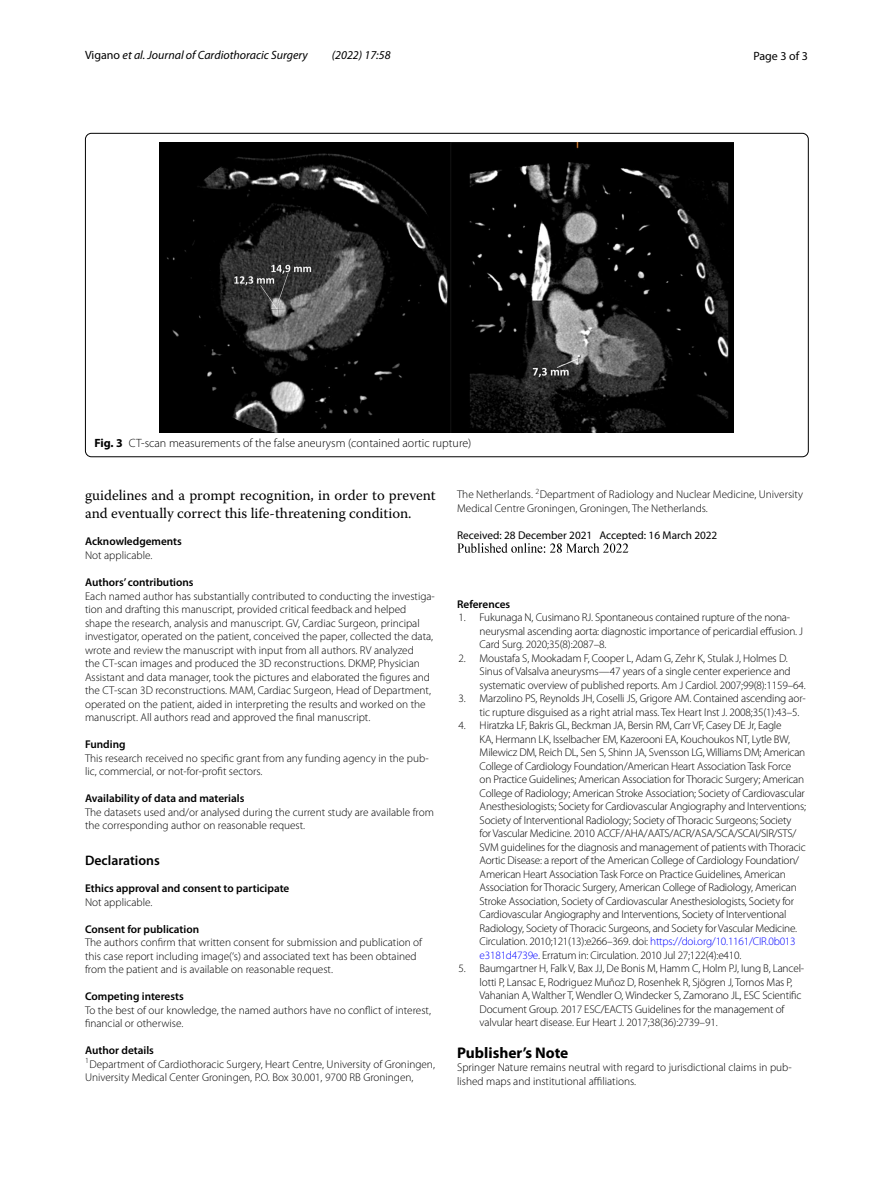
<style>
.page{position:relative;width:893px;height:1187px;background:#fff}
.page>*{position:absolute;margin:0;border:0;box-sizing:border-box;transform-origin:0 0}
.t1{font:700 15.45px "Myriad Pro";color:#000}
.t2{font:14.7px/18px "Warnock Pro";color:#000}
.t3{font:600 13.8px "Myriad Pro";color:#000}
.t4{font:300 12px "Myriad Pro";color:#000}
.t5{font:italic 12px "Myriad Pro";color:#000}
.t6{font:12px "Myriad Pro";color:#000}
.t7{font:300 11.25px/13.5px "Myriad Pro";letter-spacing:-.015em;color:#000}
.t8{font:600 11.25px "Myriad Pro";color:#000}
.t9{font:11.25px "Myriad Pro";color:#000}
.s1{font-style:normal}
.s2{font-weight:700}
.s3{font-weight:600}
.s4{color:#00f}
</style>
<div class="page">
<img style="left:457px;top:543px;width:172px;height:10px">
<img style="left:160px;top:142px;width:574px;height:290px">
<p class="t5" style="left:85px;top:48px;width:224px"><span class="s1">Vigano</span> et al. Journal of Cardiothoracic Surgery</p>
<p class="t5" style="left:332px;top:48px;width:60px">(2022) 17:58</p>
<p class="t6" style="left:753px;top:48px;width:56px">Page 3 of 3</p>
<p class="t4" style="left:94px;top:437px;width:378px"><span class="s2">Fig. 3</span> CT-scan measurements of the false aneurysm (contained aortic rupture)</p>
<h2 class="t2" style="left:85px;top:486px;width:352px">guidelines and a prompt recognition, in order to prevent and eventually correct this life-threatening condition.</h2>
<p class="t8" style="left:85px;top:534px;width:98px">Acknowledgements</p>
<p class="t7" style="left:85px;top:548px;width:69px">Not applicable.</p>
<p class="t8" style="left:85px;top:575px;width:110px">Authors’ contributions</p>
<p class="t7" style="left:85px;top:589px;width:351px">Each named author has substantially contributed to conducting the investiga&shy;tion and drafting this manuscript, provided critical feedback and helped shape the research, analysis and manuscript. GV, Cardiac Surgeon, principal investigator, operated on the patient, conceived the paper, collected the data, wrote and review the manuscript with input from all authors. RV analyzed<br>the CT-scan images and produced the 3D reconstructions. DKMP, Physician Assistant and data manager, took the pictures and elaborated the figures and the CT-scan 3D reconstructions. MAM, Cardiac Surgeon, Head of Department, operated on the patient, aided in interpreting the results and worked on the manuscript. All authors read and approved the final manuscript.</p>
<p class="t8" style="left:85px;top:737px;width:42px">Funding</p>
<p class="t7" style="left:85px;top:751px;width:345px">This research received no specific grant from any funding agency in the pub&shy;lic, commercial, or not-for-profit sectors.</p>
<p class="t8" style="left:85px;top:791px;width:161px">Availability of data and materials</p>
<p class="t7" style="left:85px;top:805px;width:350px">The datasets used and/or analysed during the current study are available from the corresponding author on reasonable request.</p>
<p class="t3" style="left:85px;top:851px;width:76px">Declarations</p>
<p class="t8" style="left:85px;top:881px;width:206px">Ethics approval and consent to participate</p>
<p class="t7" style="left:85px;top:895px;width:69px">Not applicable.</p>
<p class="t8" style="left:85px;top:921px;width:116px">Consent for publication</p>
<p class="t7" style="left:85px;top:935px;width:339px">The authors confirm that written consent for submission and publication of this case report including image(‘s) and associated text has been obtained from the patient and is available on reasonable request.</p>
<p class="t8" style="left:85px;top:989px;width:100px">Competing interests</p>
<p class="t7" style="left:85px;top:1003px;width:347px">To the best of our knowledge, the named authors have no conflict of interest, financial or otherwise.</p>
<p class="t7" style="left:85px;top:1043px;width:351px"><span class="s3">Author details<br></span><sup>1</sup>Department of Cardiothoracic Surgery, Heart Centre, University of Groningen,<br>University Medical Center Groningen, P.O. Box 30.001, 9700 RB Groningen,</p>
<p class="t7" style="left:457px;top:487px;width:347px">The Netherlands. <sup>2</sup>Department of Radiology and Nuclear Medicine, University<br>Medical Centre Groningen, Groningen, The Netherlands.</p>
<p class="t9" style="left:457px;top:528px;width:262px">Received: 28 December 2021 Accepted: 16 March 2022</p>
<p class="t8" style="left:457px;top:596px;width:55px">References</p>
<p class="t7" style="left:480px;top:610px;width:325px;text-indent:-21px">1. Fukunaga N, Cusimano RJ. Spontaneous contained rupture of the nona&shy;neurysmal ascending aorta: diagnostic importance of pericardial effusion. J<br>Card Surg. 2020;35(8):2087–8.</p>
<p class="t7" style="left:480px;top:651px;width:328px;text-indent:-21px">2. Moustafa S, Mookadam F, Cooper L, Adam G, Zehr K, Stulak J, Holmes D.<br>Sinus of Valsalva aneurysms—47 years of a single center experience and systematic overview of published reports. Am J Cardiol. 2007;99(8):1159–64.</p>
<p class="t7" style="left:480px;top:691px;width:328px;text-indent:-21px">3. Marzolino PS, Reynolds JH, Coselli JS, Grigore AM. Contained ascending aor&shy;tic rupture disguised as a right atrial mass. Tex Heart Inst J. 2008;35(1):43–5.</p>
<p class="t7" style="left:480px;top:718px;width:328px;text-indent:-21px">4. Hiratzka LF, Bakris GL, Beckman JA, Bersin RM, Carr VF, Casey DE Jr, Eagle<br>KA, Hermann LK, Isselbacher EM, Kazerooni EA, Kouchoukos NT, Lytle BW, Milewicz DM, Reich DL, Sen S, Shinn JA, Svensson LG, Williams DM; American College of Cardiology Foundation/American Heart Association Task Force<br>on Practice Guidelines; American Association for Thoracic Surgery; American College of Radiology; American Stroke Association; Society of Cardiovascular Anesthesiologists; Society for Cardiovascular Angiography and Interventions; Society of Interventional Radiology; Society of Thoracic Surgeons; Society<br>for Vascular Medicine. 2010 ACCF/AHA/AATS/ACR/ASA/SCA/SCAI/SIR/STS/ SVM guidelines for the diagnosis and management of patients with Thoracic Aortic Disease: a report of the American College of Cardiology Foundation/ American Heart Association Task Force on Practice Guidelines, American Association for Thoracic Surgery, American College of Radiology, American Stroke Association, Society of Cardiovascular Anesthesiologists, Society for Cardiovascular Angiography and Interventions, Society of Interventional Radiology, Society of Thoracic Surgeons, and Society for Vascular Medicine.<br>Circulation. 2010;121(13):e266–369. doi: <span class="s4">https://doi.org/10.1161/CIR.0b013 e3181d4739e</span>. Erratum in: Circulation. 2010 Jul 27;122(4):e410.</p>
<p class="t7" style="left:480px;top:961px;width:326px;text-indent:-21px">5. Baumgartner H, Falk V, Bax JJ, De Bonis M, Hamm C, Holm PJ, Iung B, Lancel&shy;lotti P, Lansac E, Rodriguez Muñoz D, Rosenhek R, Sjögren J, Tornos Mas P, Vahanian A, Walther T, Wendler O, Windecker S, Zamorano JL, ESC Scientific Document Group. 2017 ESC/EACTS Guidelines for the management of valvular heart disease. Eur Heart J. 2017;38(36):2739–91.</p>
<h1 class="t1" style="left:457px;top:1042px;width:113px">Publisher’s Note</h1>
<p class="t7" style="left:457px;top:1060px;width:336px">Springer Nature remains neutral with regard to jurisdictional claims in pub&shy;lished maps and institutional affiliations.</p>
</div>
